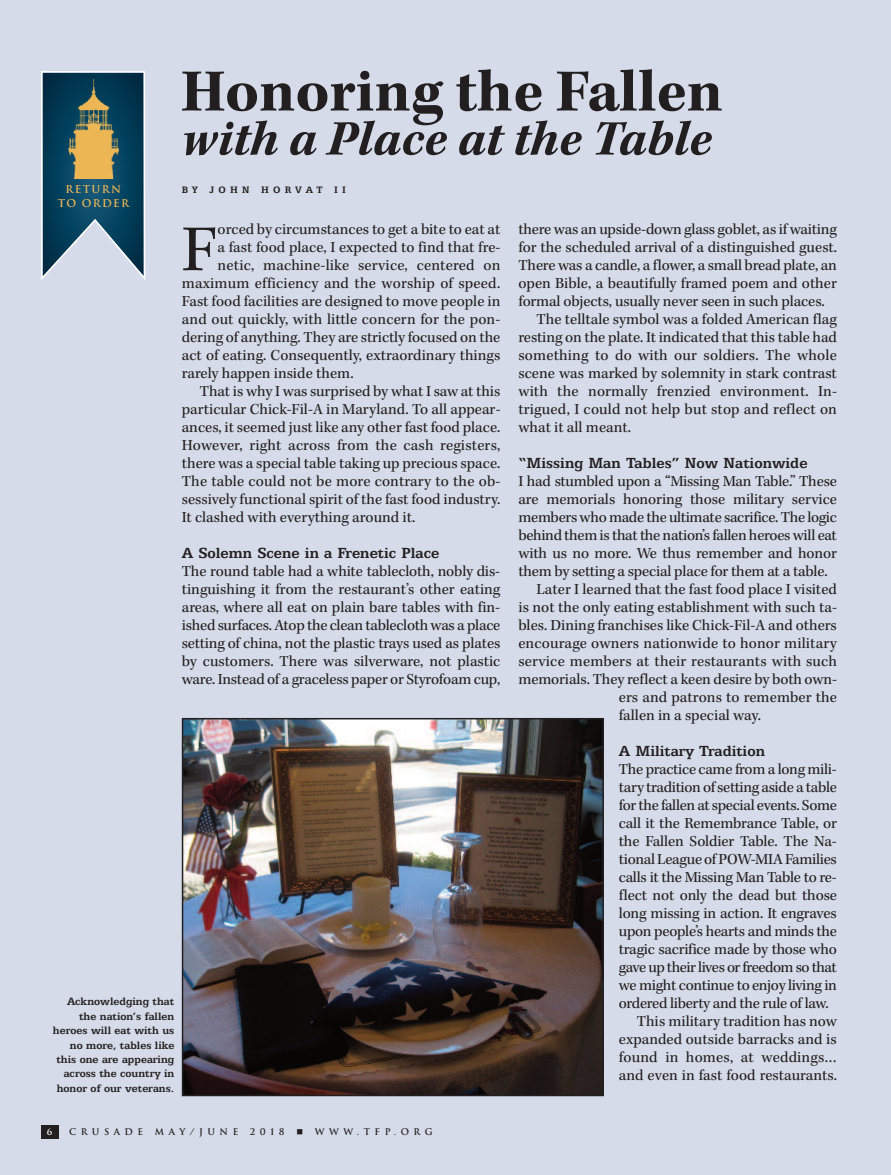
<style>
.page{position:relative;width:891px;height:1175px;background:#fff}
.page>*{position:absolute;margin:0;border:0;box-sizing:border-box;transform-origin:0 0}
.t1{font:67.05px "Kepler Std";color:#231f20}
.t2{font:700 61.5px "Kepler Std";color:#231f20}
.t3{font:italic 700 51px "Kepler Std";color:#231f20}
.t4{font:700 16.5px "Egyptian 505 BT";color:#231f20}
.t5{font:15.75px/18px "Kepler Std";letter-spacing:-.005em;color:#231f20;text-align:justify}
.t6{font:15.75px "Kepler Std";letter-spacing:-.03em;color:#231f20}
.t7{font:700 12px/14.4px "Egyptian 505 BT";color:#231f20;text-align:right}
.t8{font:700 10.5px "Egyptian 505 BT";letter-spacing:.4em;color:#231f20}
.t9{font:700 10.5px/13.5px "Trajan";letter-spacing:.125em;color:#edb756;text-align:center}
.t10{font:700 9px "Trajan";letter-spacing:.5em;color:#231f20}
.t11{font:700 9px "Trajan";color:#fff}
</style>
<div class="page">
<div style="left:0;top:0;width:891px;height:1174px;background:#d5dbe8"></div>
<svg style="left:41px;top:71px;width:104px;height:209px"></svg>
<img style="left:69px;top:80px;width:49px;height:98px">
<div style="left:41px;top:1125px;width:18px;height:13px;background:#231f20"></div>
<img style="left:185px;top:721px;width:416px;height:372px">
<div style="left:182px;top:718px;width:422px;height:378px;border:2px solid #231f20"></div>
<p class="t9" style="left:58px;top:183px;width:73px">RETURN<br>TO ORDER</p>
<h2 class="t2" style="left:181px;top:70px;width:543px">Honoring the Fallen</h2>
<h3 class="t3" style="left:182px;top:121px;width:532px">with a Place at the Table</h3>
<p class="t8" style="left:182px;top:187px;width:166px">BY JOHN HORVAT II</p>
<h1 class="t1" style="left:182px;top:226px;width:37px">F</h1>
<p class="t5" style="left:218px;top:222px;width:284px">orced by circumstances to get a bite to eat at</p>
<p class="t5" style="left:218px;top:240px;width:284px">a fast food place, I expected to find that fre-</p>
<p class="t5" style="left:218px;top:258px;width:284px">netic, machine-like service, centered on</p>
<p class="t5" style="left:182px;top:276px;width:320px">maximum efficiency and the worship of speed.</p>
<p class="t5" style="left:182px;top:294px;width:320px">Fast food facilities are designed to move people in</p>
<p class="t5" style="left:182px;top:312px;width:320px">and out quickly, with little concern for the pon-</p>
<p class="t5" style="left:182px;top:330px;width:320px">dering of anything. They are strictly focused on the</p>
<p class="t5" style="left:182px;top:348px;width:320px">act of eating. Consequently, extraordinary things</p>
<p class="t5" style="left:182px;top:366px;width:173px">rarely happen inside them.</p>
<p class="t5" style="left:200px;top:384px;width:302px">That is why I was surprised by what I saw at this</p>
<p class="t5" style="left:182px;top:402px;width:320px">particular Chick-Fil-A in Maryland. To all appear-</p>
<p class="t5" style="left:182px;top:420px;width:320px">ances, it seemed just like any other fast food place.</p>
<p class="t5" style="left:182px;top:438px;width:320px">However, right across from the cash registers,</p>
<p class="t5" style="left:182px;top:456px;width:320px">there was a special table taking up precious space.</p>
<p class="t5" style="left:182px;top:474px;width:320px">The table could not be more contrary to the ob-</p>
<p class="t5" style="left:182px;top:492px;width:320px">sessively functional spirit of the fast food industry.</p>
<p class="t5" style="left:182px;top:510px;width:235px">It clashed with everything around it.</p>
<p class="t4" style="left:182px;top:548px;width:259px">A Solemn Scene in a Frenetic Place</p>
<p class="t5" style="left:182px;top:564px;width:320px">The round table had a white tablecloth, nobly dis&shy;tinguishing it from the restaurant’s other eating areas, where all eat on plain bare tables with fin&shy;ished surfaces. Atop the clean tablecloth was a place setting of china, not the plastic trays used as plates by customers. There was silverware, not plastic ware. Instead of a graceless paper or Styrofoam cup,</p>
<p class="t7" style="left:53px;top:995px;width:123px">Acknowledging that the nation’s fallen heroes will eat with us no more, tables like this one are appearing across the country in honor of our veterans.</p>
<p class="t11" style="left:47px;top:1126px;width:7px">6</p>
<p class="t10" style="left:69px;top:1126px;width:76px">CRUSADE</p>
<p class="t10" style="left:155px;top:1126px;width:85px">MAY/JUNE</p>
<p class="t10" style="left:250px;top:1126px;width:36px">2018</p>
<p class="t10" style="left:296px;top:1126px;width:138px">■ WWW.TFP.ORG</p>
<p class="t5" style="left:518px;top:222px;width:320px">there was an upside-down glass goblet, as if waiting</p>
<p class="t5" style="left:518px;top:240px;width:320px">for the scheduled arrival of a distinguished guest.</p>
<p class="t5" style="left:518px;top:258px;width:320px">There was a candle, a flower, a small bread plate, an</p>
<p class="t5" style="left:518px;top:276px;width:320px">open Bible, a beautifully framed poem and other</p>
<p class="t5" style="left:518px;top:294px;width:308px">formal objects, usually never seen in such places.</p>
<p class="t5" style="left:536px;top:312px;width:302px">The telltale symbol was a folded American flag</p>
<p class="t5" style="left:518px;top:330px;width:320px">resting on the plate. It indicated that this table had</p>
<p class="t5" style="left:518px;top:348px;width:320px">something to do with our soldiers. The whole</p>
<p class="t5" style="left:518px;top:366px;width:320px">scene was marked by solemnity in stark contrast</p>
<p class="t5" style="left:518px;top:384px;width:320px">with the normally frenzied environment. In-</p>
<p class="t5" style="left:518px;top:402px;width:320px">trigued, I could not help but stop and reflect on</p>
<p class="t5" style="left:518px;top:420px;width:114px">what it all meant.</p>
<p class="t4" style="left:518px;top:458px;width:291px">“Missing Man Tables” Now Nationwide</p>
<p class="t5" style="left:518px;top:474px;width:320px">I had stumbled upon a “Missing Man Table.” These</p>
<p class="t5" style="left:518px;top:492px;width:320px">are memorials honoring those military service</p>
<p class="t5" style="left:518px;top:510px;width:320px">members who made the ultimate sacrifice. The logic</p>
<p class="t5" style="left:518px;top:528px;width:320px">behind them is that the nation’s fallen heroes will eat</p>
<p class="t5" style="left:518px;top:546px;width:320px">with us no more. We thus remember and honor</p>
<p class="t5" style="left:518px;top:564px;width:311px">them by setting a special place for them at a table.</p>
<p class="t5" style="left:536px;top:582px;width:302px">Later I learned that the fast food place I visited</p>
<p class="t5" style="left:518px;top:600px;width:320px">is not the only eating establishment with such ta-</p>
<p class="t5" style="left:518px;top:618px;width:320px">bles. Dining franchises like Chick-Fil-A and others</p>
<p class="t5" style="left:518px;top:636px;width:320px">encourage owners nationwide to honor military</p>
<p class="t5" style="left:518px;top:654px;width:320px">service members at their restaurants with such</p>
<p class="t5" style="left:518px;top:672px;width:320px">memorials. They reflect a keen desire by both own-</p>
<p class="t5" style="left:619px;top:690px;width:220px">ers and patrons to remember the</p>
<p class="t5" style="left:619px;top:708px;width:144px">fallen in a special way.</p>
<p class="t4" style="left:619px;top:746px;width:148px">A Military Tradition</p>
<p class="t5" style="left:619px;top:762px;width:219px">The practice came from a long mili-</p>
<p class="t5" style="left:619px;top:780px;width:220px">tary tradition of setting aside a table</p>
<p class="t5" style="left:619px;top:798px;width:220px">forthe fallenat special events. Some</p>
<p class="t5" style="left:619px;top:816px;width:220px">call it the Remembrance Table, or</p>
<p class="t5" style="left:619px;top:834px;width:219px">the Fallen Soldier Table. The Na-</p>
<p class="t5" style="left:619px;top:852px;width:220px">tional League of POW-MIA Families</p>
<p class="t5" style="left:619px;top:870px;width:219px">calls it the Missing Man Table to re-</p>
<p class="t5" style="left:619px;top:888px;width:220px">flect not only the dead but those</p>
<p class="t5" style="left:619px;top:906px;width:220px">long missing in action. It engraves</p>
<p class="t5" style="left:619px;top:924px;width:220px">upon people’s hearts and minds the</p>
<p class="t5" style="left:619px;top:942px;width:220px">tragic sacrifice made by those who</p>
<p class="t6" style="left:619px;top:962px;width:220px">gave up their lives or freedom so that</p>
<p class="t5" style="left:619px;top:978px;width:220px">we might continue to enjoy living in</p>
<p class="t5" style="left:619px;top:996px;width:211px">ordered liberty and the rule of law.</p>
<p class="t5" style="left:637px;top:1014px;width:202px">This military tradition has now</p>
<p class="t5" style="left:619px;top:1032px;width:220px">expanded outside barracks and is</p>
<p class="t5" style="left:619px;top:1050px;width:220px">found in homes, at weddings…</p>
<p class="t5" style="left:619px;top:1068px;width:220px">and even in fast food restaurants.</p>
</div>
